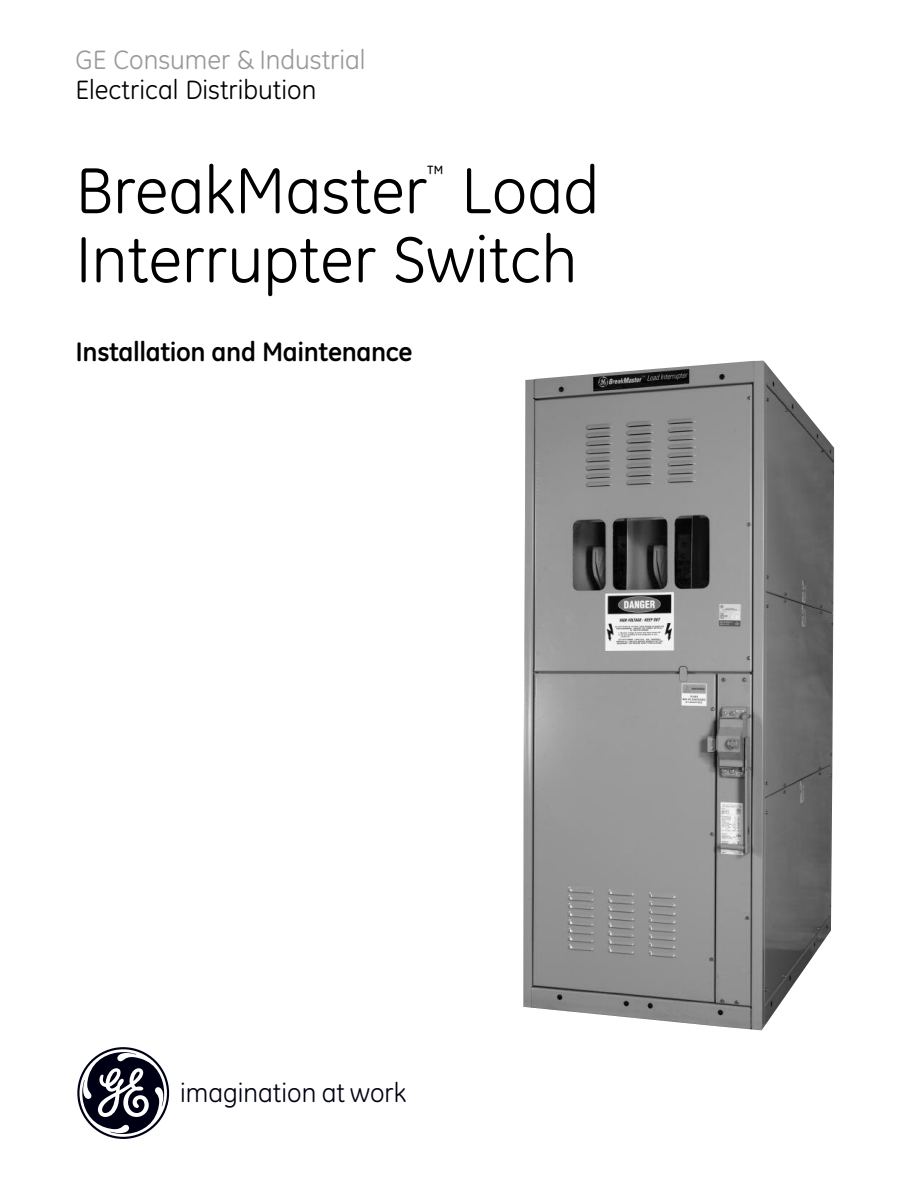
<style>
.page{position:relative;width:918px;height:1188px;background:#fff}
.page>*{position:absolute;margin:0;border:0;box-sizing:border-box;transform-origin:0 0}
.t1{font:66px/69px "GE Inspira";color:#000}
.t2{font:700 27px "GE Inspira";letter-spacing:-.015em;color:#000}
.t3{font:27px "GE Inspira";color:#000}
.t4{font:27px "GE Inspira";color:#999}
.t5{font:27px "GE Inspira";color:#000015}
.t6{font:21px "GE Inspira";color:#000}
</style>
<div class="page">
<svg style="left:77px;top:1047px;width:92px;height:92px"></svg>
<img style="left:523px;top:361px;width:311px;height:669px">
<p class="t4" style="left:76px;top:50px;width:291px">GE Consumer &amp; Industrial</p>
<p class="t3" style="left:76px;top:80px;width:242px">Electrical Distribution</p>
<p class="t1" style="left:76px;top:163px;width:525px;text-indent:385px">Load<br>Interrupter Switch</p>
<p class="t1" style="left:76px;top:163px;width:353px">BreakMaster</p>
<p class="t6" style="left:427px;top:166px;width:19px">™</p>
<p class="t2" style="left:76px;top:343px;width:338px">Installation and Maintenance</p>
<p class="t5" style="left:180px;top:1083px;width:228px">imagination at work</p>
</div>
